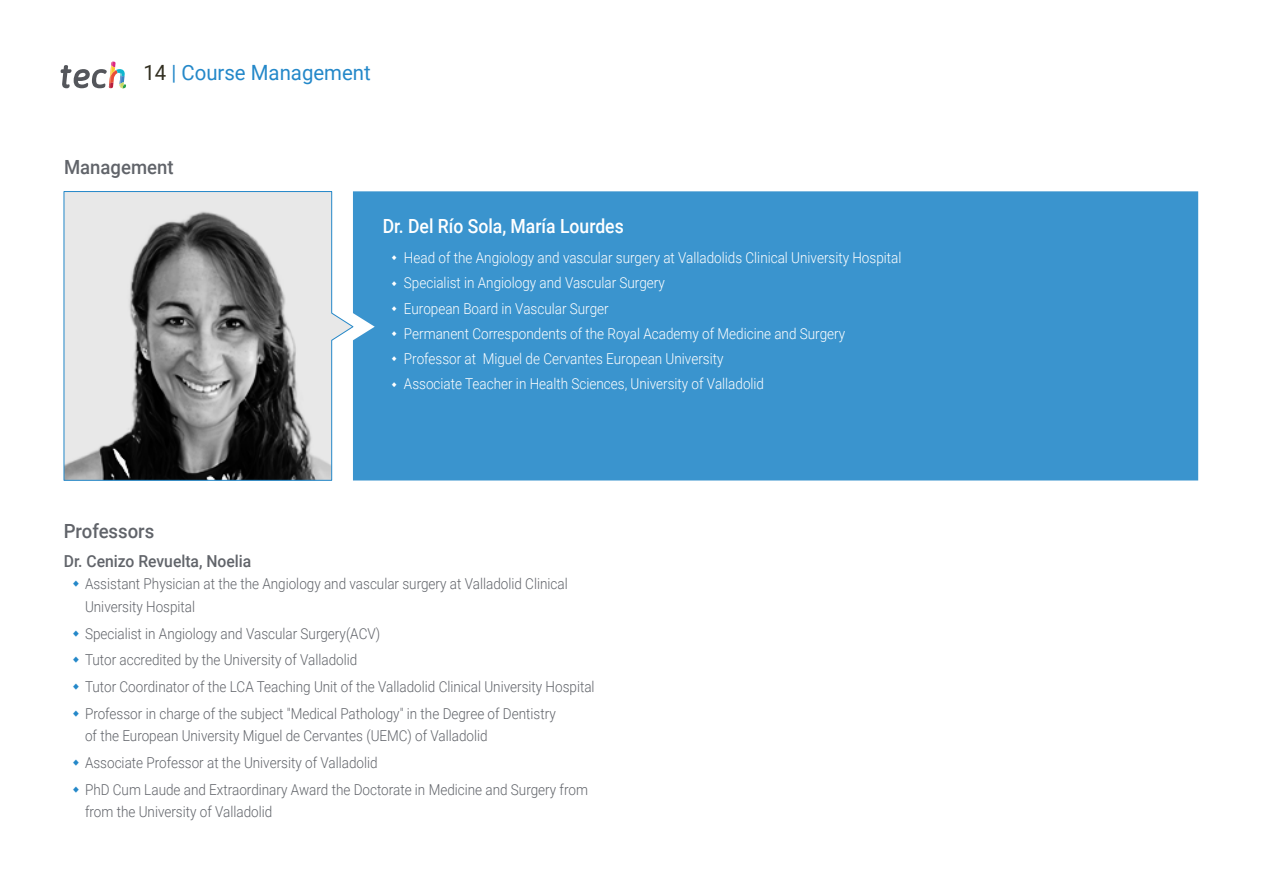
<style>
.page{position:relative;width:1263px;height:893px;background:#fff}
.page>*{position:absolute;margin:0;border:0;box-sizing:border-box;transform-origin:0 0}
.t1{font:21px "Roboto";color:#2488c9}
.t2{font:500 19.5px "Roboto";color:#fff;scale:.9 1}
.t3{font:500 19.5px "Roboto";color:#61646a;scale:.95 1}
.t4{font:500 16.5px "Roboto";color:#61646a;scale:.95 1}
.t5{font:300 15px/26.7px "Roboto";color:#61646a;scale:.9 1}
.t6{font:300 15px/25.2px "Roboto";color:#fff;scale:.9 1}
.s1{color:#312e20}
</style>
<div class="page">
<svg style="left:61px;top:62px;width:65px;height:27px"></svg>
<div style="left:354px;top:191px;width:844px;height:289px;background:#3a94ce"></div>
<svg style="left:64px;top:191px;width:290px;height:290px;background:#a0a1a2"></svg>
<svg style="left:392px;top:255px;width:5px;height:5px"></svg>
<svg style="left:392px;top:281px;width:5px;height:5px"></svg>
<svg style="left:392px;top:306px;width:5px;height:5px"></svg>
<svg style="left:392px;top:331px;width:5px;height:5px"></svg>
<svg style="left:392px;top:356px;width:5px;height:5px"></svg>
<svg style="left:392px;top:382px;width:5px;height:5px"></svg>
<h1 class="t1" style="left:144px;top:57px;width:229px"><span class="s1">14</span> | Course Management</h1>
<h2 class="t3" style="left:64px;top:154px;width:117px">Management</h2>
<h2 class="t2" style="left:383px;top:212px;width:269px">Dr. Del Río Sola, María Lourdes</h2>
<p class="t6" style="left:404px;top:244px;width:554px">Head of the Angiology and vascular surgery at Valladolids Clinical University Hospital Specialist in Angiology and Vascular Surgery<br>European Board in Vascular Surger<br>Permanent Correspondents of the Royal Academy of Medicine and Surgery Professor at Miguel de Cervantes European University<br>Associate Teacher in Health Sciences, University of Valladolid</p>
<h2 class="t3" style="left:64px;top:517px;width:97px">Professors</h2>
<p class="t4" style="left:64px;top:550px;width:199px">Dr. Cenizo Revuelta, Noelia</p>
<p class="t5" style="left:85px;top:572px;width:538px;line-height:22.5px">Assistant Physician at the the Angiology and vascular surgery at Valladolid Clinical<br>University Hospital</p>
<p class="t5" style="left:85px;top:619px;width:568px">Specialist in Angiology and Vascular Surgery(ACV)<br>Tutor accredited by the University of Valladolid<br>Tutor Coordinator of the LCA Teaching Unit of the Valladolid Clinical University Hospital Professor in charge of the subject "Medical Pathology" in the Degree of Dentistry</p>
<p class="t5" style="left:85px;top:722px;width:560px">of the European University Miguel de Cervantes (UEMC) of Valladolid<br>Associate Professor at the University of Valladolid<br>PhD Cum Laude and Extraordinary Award the Doctorate in Medicine and Surgery from</p>
<p class="t5" style="left:85px;top:798px;width:210px">from the University of Valladolid</p>
</div>
